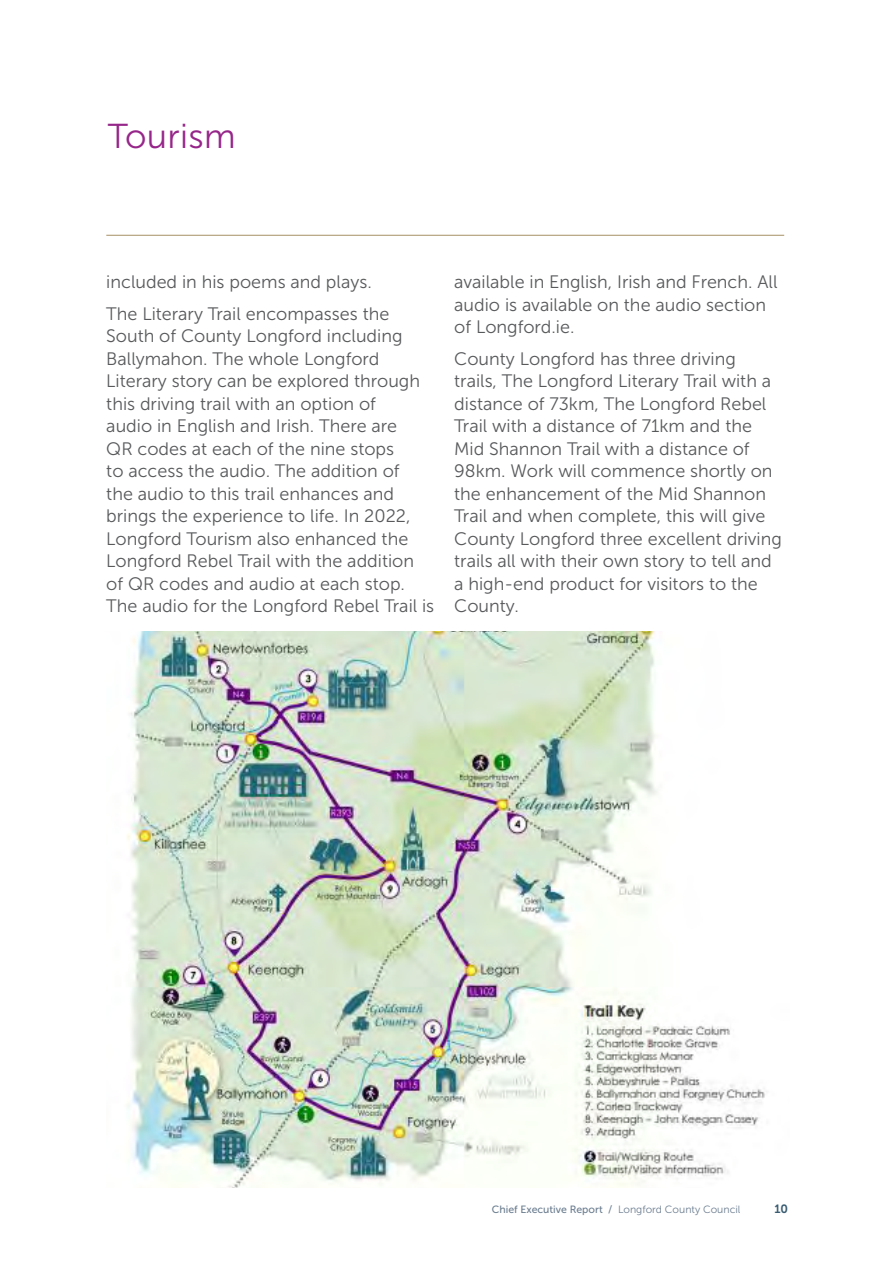
<style>
.page{position:relative;width:893px;height:1263px;background:#fff}
.page>*{position:absolute;margin:0;border:0;box-sizing:border-box;transform-origin:0 0}
.t1{font:34.5px "Museo Sans 300";letter-spacing:.01em;color:#962689}
.t2{font:18px/22.5px "Museo Sans 300";color:#58595b}
.t3{font:12px "Museo Sans 700";color:#395c72}
.t4{font:10.5px "Museo Sans 500";color:#6b7d90}
.s1{font-family:"Museo Sans 300"}
</style>
<div class="page">
<hr style="left:106px;top:235px;width:678px;height:1px;background:#a68f64">
<img style="left:127px;top:631px;width:640px;height:556px">
<h1 class="t1" style="left:108px;top:117px;width:129px">Tourism</h1>
<p class="t2" style="left:106px;top:266px;width:284px;line-height:31.5px">included in his poems and plays.<br>The Literary Trail encompasses the</p>
<p class="t2" style="left:106px;top:325px;width:329px">South of County Longford including Ballymahon. The whole Longford Literary story can be explored through this driving trail with an option of<br>audio in English and Irish. There are<br>QR codes at each of the nine stops<br>to access the audio. The addition of<br>the audio to this trail enhances and brings the experience to life. In 2022, Longford Tourism also enhanced the Longford Rebel Trail with the addition of QR codes and audio at each stop.<br>The audio for the Longford Rebel Trail is</p>
<p class="t2" style="left:454px;top:271px;width:325px">available in English, Irish and French. All audio is available on the audio section of Longford.ie.</p>
<p class="t2" style="left:454px;top:347px;width:329px">County Longford has three driving trails, The Longford Literary Trail with a distance of 73km, The Longford Rebel Trail with a distance of 71km and the Mid Shannon Trail with a distance of 98km. Work will commence shortly on the enhancement of the Mid Shannon Trail and when complete, this will give County Longford three excellent driving trails all with their own story to tell and a high-end product for visitors to the County.</p>
<p class="t4" style="left:492px;top:1204px;width:250px">Chief Executive Report / <span class="s1">Longford County Council</span></p>
<p class="t3" style="left:774px;top:1202px;width:15px">10</p>
</div>
